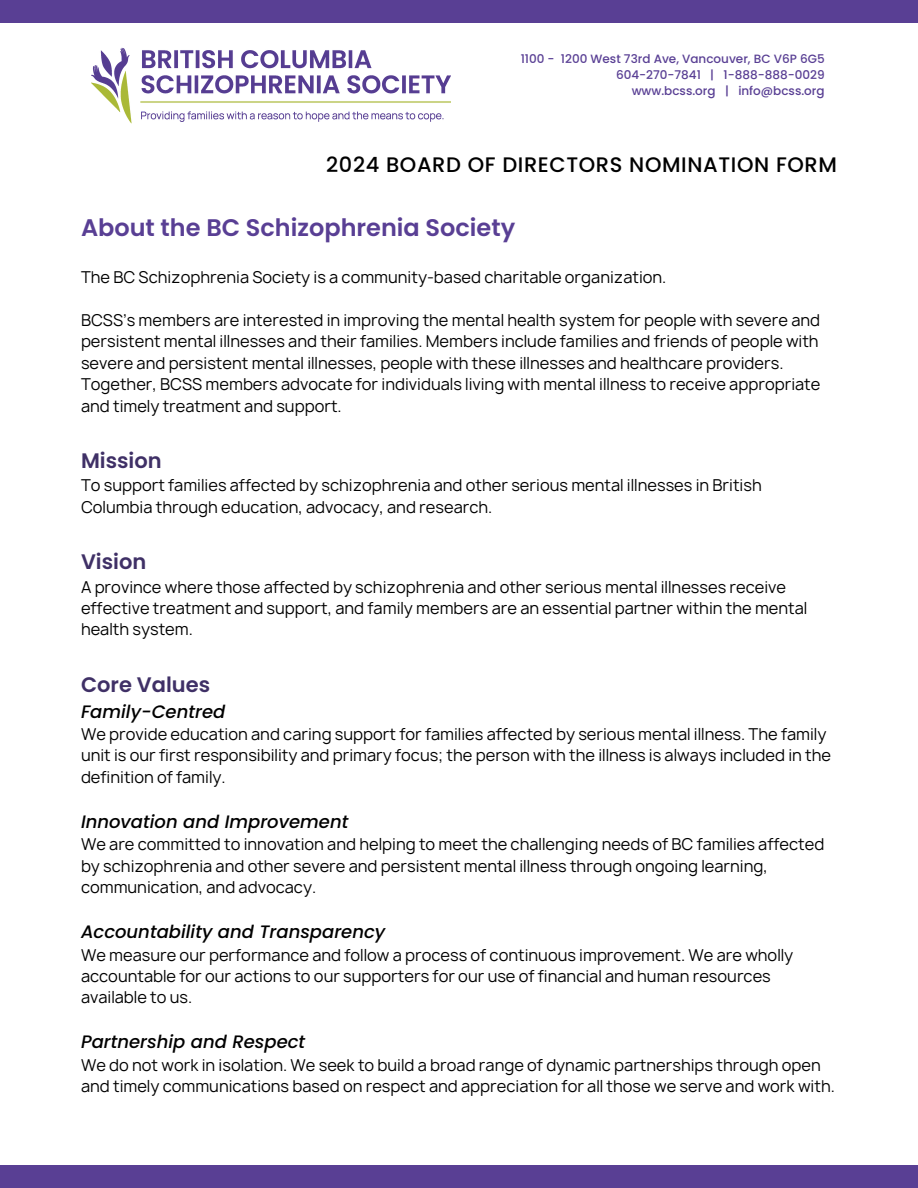
<style>
.page{position:relative;width:918px;height:1188px;background:#fff}
.page>*{position:absolute;margin:0;border:0;box-sizing:border-box;transform-origin:0 0}
.t1{font:600 24px "Poppins";color:#593f94}
.t2{font:500 21px "Poppins";letter-spacing:.03em;color:#000}
.t3{font:600 21px "Poppins";color:#3f3066}
.t4{font:italic 500 18px "Poppins";color:#000}
.t5{font:15.75px/21.3px "Manrope";color:#000}
.t6{font:500 12px "Poppins";color:#593f94}
</style>
<div class="page">
<div style="left:0;top:1165px;width:918px;height:23px;background:#593f94"></div>
<div style="left:0;top:0;width:918px;height:22px;background:#593f94"></div>
<img style="left:92px;top:47px;width:359px;height:77px">
<p class="t6" style="left:521px;top:50px;width:305px">1100 - 1200 West 73rd Ave, Vancouver, BC V6P 6G5</p>
<p class="t6" style="left:616px;top:66px;width:210px">604-270-7841 | 1-888-888-0029</p>
<p class="t6" style="left:632px;top:82px;width:195px">www.bcss.org | info@bcss.org</p>
<h3 class="t2" style="left:326px;top:150px;width:512px">2024 BOARD OF DIRECTORS NOMINATION FORM</h3>
<h2 class="t1" style="left:81px;top:211px;width:436px">About the BC Schizophrenia Society</h2>
<h1 class="t5" style="left:81px;top:267px;width:587px">The BC Schizophrenia Society is a community-based charitable organization.</h1>
<h3 class="t5" style="left:81px;top:309px;width:741px">BCSS’s members are interested in improving the mental health system for people with severe and persistent mental illnesses and their families. Members include families and friends of people with severe and persistent mental illnesses, people with these illnesses and healthcare providers.<br>Together, BCSS members advocate for individuals living with mental illness to receive appropriate and timely treatment and support.</h3>
<h3 class="t3" style="left:81px;top:446px;width:82px">Mission</h3>
<h3 class="t5" style="left:81px;top:475px;width:682px">To support families affected by schizophrenia and other serious mental illnesses in British<br>Columbia through education, advocacy, and research.</h3>
<h3 class="t3" style="left:81px;top:547px;width:67px">Vision</h3>
<h3 class="t5" style="left:81px;top:576px;width:728px">A province where those affected by schizophrenia and other serious mental illnesses receive effective treatment and support, and family members are an essential partner within the mental health system.</h3>
<h3 class="t3" style="left:81px;top:670px;width:131px">Core Values</h3>
<h3 class="t4" style="left:81px;top:699px;width:146px">Family-Centred</h3>
<h3 class="t5" style="left:81px;top:723px;width:752px">We provide education and caring support for families affected by serious mental illness. The family unit is our first responsibility and primary focus; the person with the illness is always included in the definition of family.</h3>
<h3 class="t4" style="left:81px;top:809px;width:269px">Innovation and Improvement</h3>
<h3 class="t5" style="left:81px;top:834px;width:745px">We are committed to innovation and helping to meet the challenging needs of BC families affected by schizophrenia and other severe and persistent mental illness through ongoing learning, communication, and advocacy.</h3>
<h3 class="t4" style="left:81px;top:919px;width:306px">Accountability and Transparency</h3>
<h3 class="t5" style="left:81px;top:944px;width:714px">We measure our performance and follow a process of continuous improvement. We are wholly accountable for our actions to our supporters for our use of financial and human resources available to us.</h3>
<h3 class="t4" style="left:81px;top:1029px;width:226px">Partnership and Respect</h3>
<h3 class="t5" style="left:81px;top:1054px;width:755px">We do not work in isolation. We seek to build a broad range of dynamic partnerships through open and timely communications based on respect and appreciation for all those we serve and work with.</h3>
</div>
